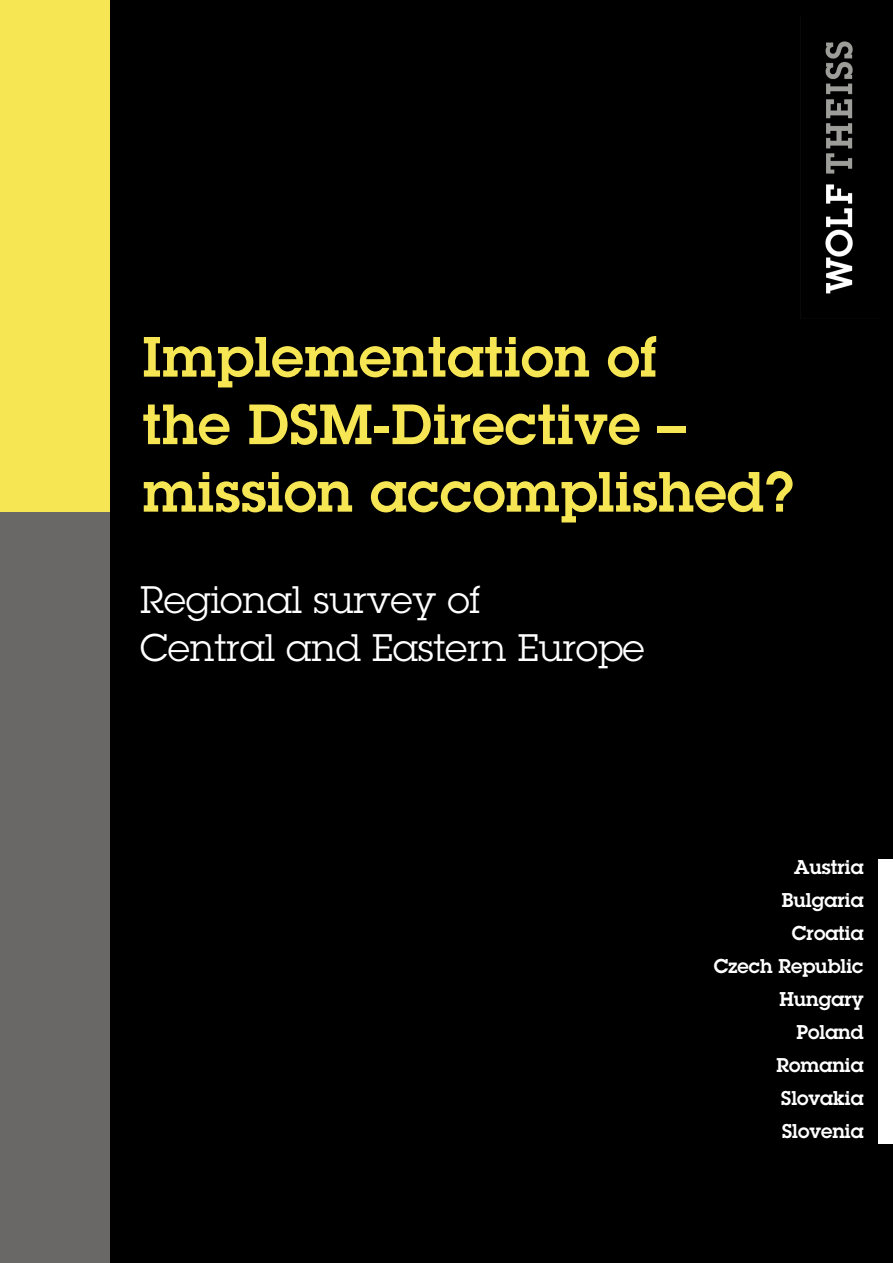
<style>
.page{position:relative;width:893px;height:1263px;background:#000}
.page>*{position:absolute;margin:0;border:0;box-sizing:border-box;transform-origin:0 0}
.t1{font:600 55.5px "Lubalin Graph OT";letter-spacing:.01em;color:#f7e654}
.t2{font:37.5px "Lubalin Graph OT";color:#fff}
.t3{font:600 19.5px "Lubalin Graph OT";color:#fff}
</style>
<div class="page">
<div style="left:879px;top:859px;width:14px;height:284px;background:#fff"></div>
<div style="left:0;top:0;width:110px;height:511px;background:#f7e654"></div>
<div style="left:0;top:512px;width:110px;height:751px;background:#6a6867"></div>
<img style="left:800px;top:41px;width:53px;height:278px">
<p class="t1" style="left:143px;top:320px;width:517px">Implementation of</p>
<p class="t1" style="left:143px;top:388px;width:545px">the DSM-Directive –</p>
<p class="t1" style="left:143px;top:455px;width:653px">mission accomplished?</p>
<p class="t2" style="left:140px;top:576px;width:342px">Regional survey of</p>
<p class="t2" style="left:140px;top:624px;width:506px">Central and Eastern Europe</p>
<p class="t3" style="left:794px;top:854px;width:71px">Austria</p>
<p class="t3" style="left:782px;top:887px;width:83px">Bulgaria</p>
<p class="t3" style="left:792px;top:920px;width:73px">Croatia</p>
<p class="t3" style="left:714px;top:953px;width:151px">Czech Republic</p>
<p class="t3" style="left:779px;top:986px;width:86px">Hungary</p>
<p class="t3" style="left:796px;top:1019px;width:69px">Poland</p>
<p class="t3" style="left:777px;top:1052px;width:88px">Romania</p>
<p class="t3" style="left:781px;top:1085px;width:84px">Slovakia</p>
<p class="t3" style="left:782px;top:1118px;width:83px">Slovenia</p>
</div>
